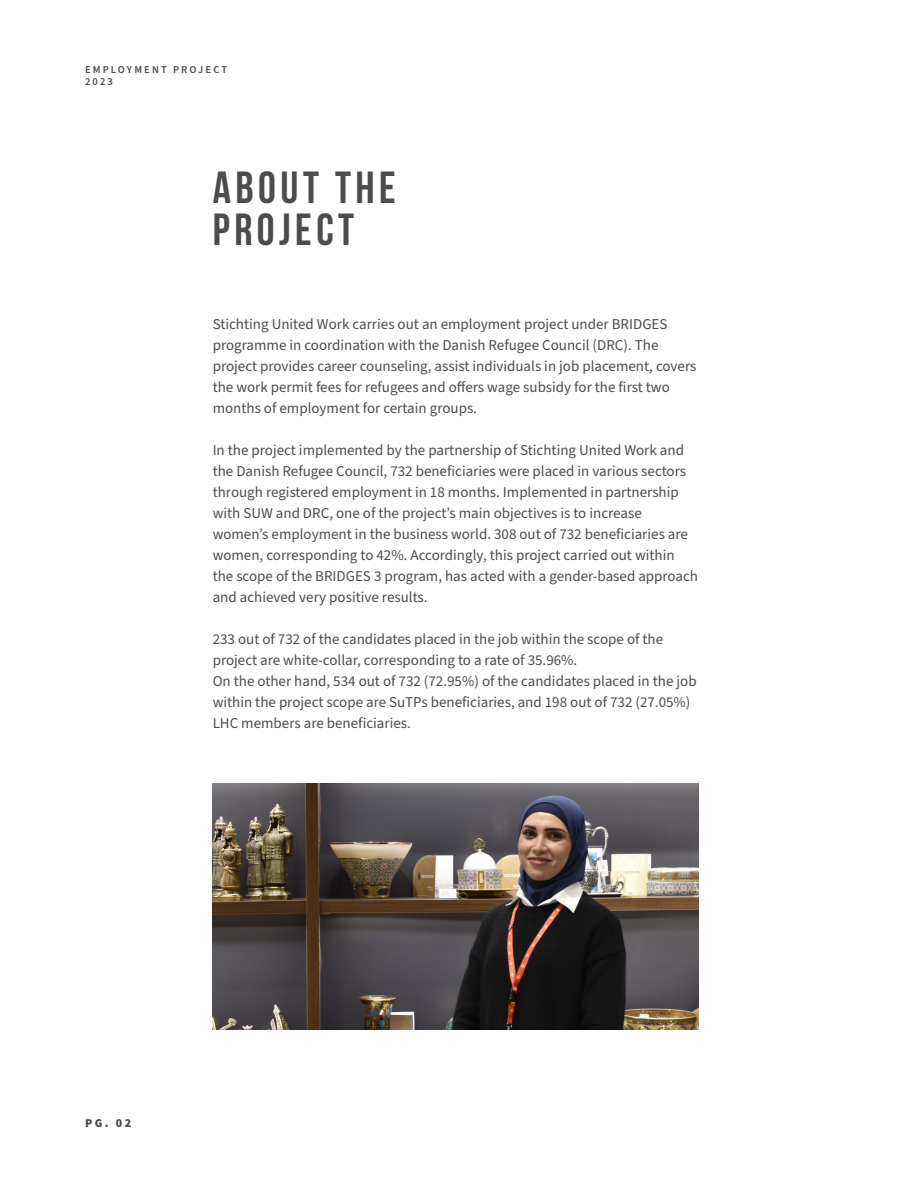
<style>
.page{position:relative;width:918px;height:1188px;background:#fff}
.page>*{position:absolute;margin:0;border:0;box-sizing:border-box;transform-origin:0 0}
.Small_Title{font:700 45px/42px "Bebas Neue";letter-spacing:.1em;color:#4b4c4d}
.Description_Text{font:15px/21px "Source Sans Pro";color:#4b4c4d}
.t1{font:900 12px "Source Sans Pro";color:#4b4c4d}
.t2{font:600 10.5px/12px "Source Sans Pro";letter-spacing:.2em;color:#4b4c4d}
</style>
<div class="page">
<img style="left:213px;top:783px;width:485px;height:247px">
<p class="t2" style="left:85px;top:64px;width:144px">EMPLOYMENT PROJECT<br>2023</p>
<p class="Small_Title" style="left:213px;top:166px;width:185px">ABOUT THE<br>PROJECT</p>
<p class="Description_Text" style="left:213px;top:314px;width:485px">Stichting United Work carries out an employment project under BRIDGES programme in coordination with the Danish Refugee Council (DRC). The project provides career counseling, assist individuals in job placement, covers the work permit fees for refugees and offers wage subsidy for the first two months of employment for certain groups.</p>
<p class="Description_Text" style="left:213px;top:440px;width:487px">In the project implemented by the partnership of Stichting United Work and the Danish Refugee Council, 732 beneficiaries were placed in various sectors through registered employment in 18 months. Implemented in partnership with SUW and DRC, one of the project’s main objectives is to increase women’s employment in the business world. 308 out of 732 beneficiaries are women, corresponding to 42%. Accordingly, this project carried out within the scope of the BRIDGES 3 program, has acted with a gender-based approach and achieved very positive results.</p>
<p class="Description_Text" style="left:213px;top:629px;width:452px">233 out of 732 of the candidates placed in the job within the scope of the project are white-collar, corresponding to a rate of 35.96%.</p>
<p class="Description_Text" style="left:213px;top:671px;width:485px">On the other hand, 534 out of 732 (72.95%) of the candidates placed in the job within the project scope are SuTPs beneficiaries, and 198 out of 732 (27.05%)<br>LHC members are beneficiaries.</p>
<p class="t1" style="left:85px;top:1115px;width:48px">PG. 02</p>
</div>
